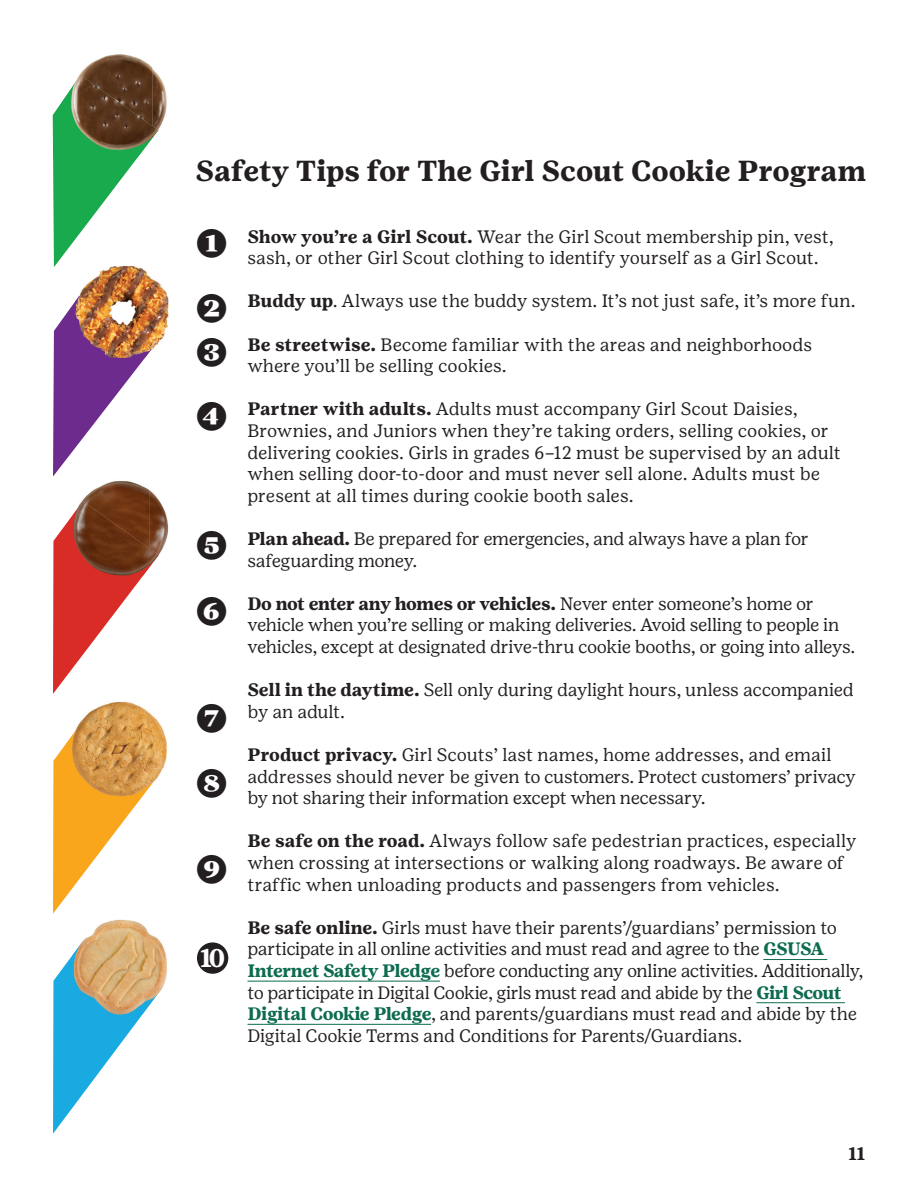
<style>
.page{position:relative;width:918px;height:1188px;background:#fff}
.page>*{position:absolute;margin:0;border:0;box-sizing:border-box;transform-origin:0 0}
.t1{font:700 39px "Girl Scout Text";color:#231f20}
.t2{font:700 28.95px "Girl Scout Text";letter-spacing:-.01em;color:#231f20}
.t3{font:700 25.5px "Girl Scout Text";color:#fff}
.t4{font:18px/21.6px "Girl Scout Text";letter-spacing:-.015em;color:#231f20}
.t5{font:700 18px "Girl Scout Text";color:#231f20}
.s1{font-weight:700}
.s2{font-weight:700;color:#0d6b50}
</style>
<div class="page">
<div style="left:197px;top:942px;width:31px;height:32px;background:#231f20;border-radius:50%"></div>
<svg style="left:53px;top:158px;width:85px;height:109px"></svg>
<img style="left:52px;top:54px;width:100px;height:65px">
<img style="left:152px;top:68px;width:15px;height:63px">
<img style="left:52px;top:119px;width:1px;height:23px">
<img style="left:53px;top:75px;width:105px;height:83px">
<svg style="left:53px;top:302px;width:92px;height:174px"></svg>
<img style="left:75px;top:266px;width:93px;height:83px">
<img style="left:75px;top:296px;width:78px;height:62px">
<svg style="left:53px;top:513px;width:90px;height:181px"></svg>
<img style="left:74px;top:451px;width:76px;height:50px">
<img style="left:150px;top:490px;width:19px;height:65px">
<img style="left:74px;top:501px;width:85px;height:75px">
<svg style="left:53px;top:746px;width:82px;height:168px"></svg>
<img style="left:81px;top:701px;width:86px;height:67px">
<img style="left:159px;top:768px;width:4px;height:7px">
<img style="left:64px;top:721px;width:95px;height:85px">
<svg style="left:53px;top:953px;width:89px;height:181px"></svg>
<img style="left:83px;top:920px;width:84px;height:63px">
<img style="left:161px;top:983px;width:4px;height:7px">
<img style="left:74px;top:941px;width:87px;height:74px">
<hr style="left:763px;top:959px;width:64px;height:1px;background:#0d6b50">
<hr style="left:248px;top:981px;width:192px;height:1px;background:#0d6b50">
<hr style="left:756px;top:1002px;width:89px;height:1px;background:#0d6b50">
<hr style="left:248px;top:1024px;width:183px;height:1px;background:#0d6b50">
<p class="t2" style="left:195px;top:154px;width:672px">Safety Tips for The Girl Scout Cookie Program</p>
<p class="t1" style="left:195px;top:221px;width:34px">1</p>
<p class="t1" style="left:195px;top:285px;width:34px">2</p>
<p class="t1" style="left:195px;top:329px;width:34px">3</p>
<p class="t1" style="left:195px;top:394px;width:34px">4</p>
<p class="t1" style="left:195px;top:522px;width:34px">5</p>
<p class="t1" style="left:195px;top:589px;width:34px">6</p>
<p class="t1" style="left:195px;top:695px;width:34px">7</p>
<p class="t1" style="left:195px;top:760px;width:34px">8</p>
<p class="t1" style="left:195px;top:846px;width:34px">9</p>
<p class="t3" style="left:200px;top:943px;width:27px">10</p>
<p class="t4" style="left:248px;top:226px;width:588px"><span class="s1">Show you’re a Girl Scout.</span> Wear the Girl Scout membership pin, vest, sash, or other Girl Scout clothing to identify yourself as a Girl Scout.</p>
<p class="t4" style="left:248px;top:290px;width:610px"><span class="s1">Buddy up</span>. Always use the buddy system. It’s not just safe, it’s more fun.</p>
<p class="t4" style="left:248px;top:334px;width:566px"><span class="s1">Be streetwise.</span> Become familiar with the areas and neighborhoods where you’ll be selling cookies.</p>
<p class="t4" style="left:248px;top:398px;width:595px"><span class="s1">Partner with adults.</span> Adults must accompany Girl Scout Daisies, Brownies, and Juniors when they’re taking orders, selling cookies, or delivering cookies. Girls in grades 6–12 must be supervised by an adult when selling door-to-door and must never sell alone. Adults must be present at all times during cookie booth sales.</p>
<p class="t4" style="left:248px;top:528px;width:563px"><span class="s1">Plan ahead.</span> Be prepared for emergencies, and always have a plan for safeguarding money.</p>
<p class="t4" style="left:248px;top:593px;width:609px"><span class="s1">Do not enter any homes or vehicles.</span> Never enter someone’s home or vehicle when you’re selling or making deliveries. Avoid selling to people in vehicles, except at designated drive-thru cookie booths, or going into alleys.</p>
<p class="t4" style="left:248px;top:679px;width:608px"><span class="s1">Sell in the daytime.</span> Sell only during daylight hours, unless accompanied by an adult.</p>
<p class="t4" style="left:248px;top:744px;width:610px"><span class="s1">Product privacy.</span> Girl Scouts’ last names, home addresses, and email addresses should never be given to customers. Protect customers’ privacy by not sharing their information except when necessary.</p>
<p class="t4" style="left:248px;top:830px;width:610px"><span class="s1">Be safe on the road.</span> Always follow safe pedestrian practices, especially when crossing at intersections or walking along roadways. Be aware of traffic when unloading products and passengers from vehicles.</p>
<p class="t4" style="left:248px;top:917px;width:617px"><span class="s1">Be safe online.</span> Girls must have their parents’/guardians’ permission to participate in all online activities and must read and agree to the <span class="s2">GSUSA Internet Safety Pledge</span> before conducting any online activities. Additionally, to participate in Digital Cookie, girls must read and abide by the <span class="s2">Girl Scout Digital Cookie Pledge</span>, and parents/guardians must read and abide by the Digital Cookie Terms and Conditions for Parents/Guardians.</p>
<p class="t5" style="left:848px;top:1143px;width:18px">11</p>
</div>
